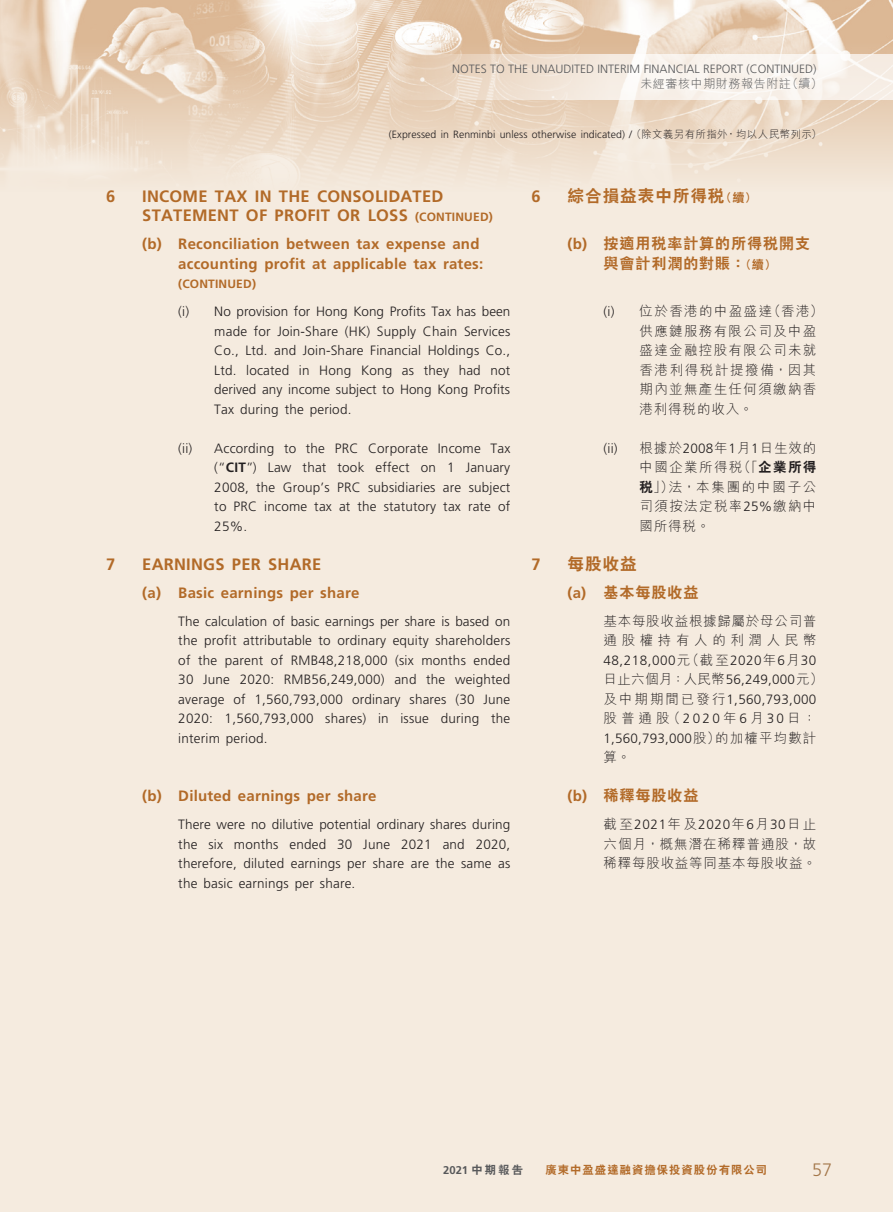
<style>
.page{position:relative;width:893px;height:1212px;background:#f5ebdf}
.page>*{position:absolute;margin:0;border:0;box-sizing:border-box;transform-origin:0 0}
.t1{font:300 18px "Frutiger LT Std";color:#a37649}
._03_H1{font:700 16.5px/19.5px "Frutiger LT Std";letter-spacing:.015em;color:#b26a28}
._03_H1-2{font:800 16.5px "C Hei 2 HK";letter-spacing:.065em;color:#b26a28}
._04___H2{font:700 15px/19.5px "Frutiger LT Std";letter-spacing:.015em;color:#b26a28;text-align:right}
._04___H2-2{font:800 15px/19.5px "C Hei 2 HK";letter-spacing:.065em;color:#b26a28;text-align:center}
._13_____P4{font:300 13.5px/19.5px "Frutiger LT Std";letter-spacing:.015em;color:#231f20;text-align:justify}
._09_______IN4{font:300 13.5px/19.5px "Frutiger LT Std";letter-spacing:.015em;color:#231f20;text-align:justify}
._13_____P4-2{font:300 13.5px/19.5px "M Hei HK";letter-spacing:.06em;color:#231f20}
._09_______IN4-2{font:300 13.5px/19.5px "M Hei HK";letter-spacing:.1em;color:#231f20}
.t2{font:300 12px "Frutiger LT Std";color:#57585a}
.t3{font:300 12px "M Hei HK";letter-spacing:.05em;color:#57585a}
._04___H2-3{font:700 12px "Frutiger LT Std";letter-spacing:.015em;color:#b26a28}
.t4{font:800 11.25px "C Hei 2 HK";letter-spacing:.1em;color:#b26a28}
.t5{font:700 11.25px "Frutiger LT Std";color:#57585a}
.t6{font:300 10.5px "Frutiger LT Std";letter-spacing:.005em;color:#231f20}
.s1{font-family:"M Hei HK"}
.s2{font-size:12px}
.s3{font-weight:700}
.s4{font-family:"Frutiger LT Std";font-weight:700}
.s5{font-family:"Frutiger LT Std"}
.s6{font-family:"C Hei 2 HK";font-weight:800}
</style>
<div class="page">
<img style="left:0;top:0;width:893px;height:174px">
<svg style="left:359px;top:54px;width:534px;height:45px"></svg>
<p class="t2" style="left:452px;top:62px;width:366px">NOTES TO THE UNAUDITED INTERIM FINANCIAL REPORT (CONTINUED)</p>
<p class="t3" style="left:640px;top:75px;width:184px">未經審核中期財務報告附註（續）</p>
<p class="t6" style="left:389px;top:128px;width:434px">(Expressed in Renminbi unless otherwise indicated) / <span class="s1">（除文義另有所指外，均以人民幣列示）</span></p>
<p class="_03_H1" style="left:106px;top:186px;width:11px">6</p>
<p class="_03_H1" style="left:142px;top:186px;width:352px">INCOME TAX IN THE CONSOLIDATED<br>STATEMENT OF PROFIT OR LOSS <span class="s2">(CONTINUED)</span></p>
<p class="_04___H2" style="left:142px;top:234px;width:342px">(b) Reconciliation between tax expense and accounting profit at applicable tax rates:</p>
<p class="_04___H2-3" style="left:178px;top:277px;width:79px">(CONTINUED)</p>
<p class="_09_______IN4" style="left:214px;top:302px;width:298px;text-indent:-36px">(i) No provision for Hong Kong Profits Tax has been made for Join-Share (HK) Supply Chain Services Co., Ltd. and Join-Share Financial Holdings Co., Ltd. located in Hong Kong as they had not derived any income subject to Hong Kong Profits Tax during the period.</p>
<p class="_09_______IN4" style="left:178px;top:439px;width:16px">(ii)</p>
<p class="_09_______IN4" style="left:214px;top:439px;width:298px">According to the PRC Corporate Income Tax (“<span class="s3">CIT</span>”) Law that took effect on 1 January 2008, the Group’s PRC subsidiaries are subject to PRC income tax at the statutory tax rate of 25%.</p>
<p class="_03_H1" style="left:106px;top:554px;width:11px">7</p>
<p class="_03_H1" style="left:142px;top:554px;width:181px">EARNINGS PER SHARE</p>
<p class="_04___H2" style="left:142px;top:583px;width:219px">(a) Basic earnings per share</p>
<p class="_13_____P4" style="left:178px;top:612px;width:334px">The calculation of basic earnings per share is based on the profit attributable to ordinary equity shareholders of the parent of RMB48,218,000 (six months ended 30 June 2020: RMB56,249,000) and the weighted average of 1,560,793,000 ordinary shares (30 June 2020: 1,560,793,000 shares) in issue during the interim period.</p>
<p class="_04___H2" style="left:142px;top:786px;width:236px">(b) Diluted earnings per share</p>
<p class="_13_____P4" style="left:178px;top:815px;width:333px">There were no dilutive potential ordinary shares during the six months ended 30 June 2021 and 2020, therefore, diluted earnings per share are the same as the basic earnings per share.</p>
<p class="_03_H1" style="left:531px;top:186px;width:11px">6</p>
<p class="_03_H1-2" style="left:567px;top:185px;width:190px">綜合損益表中所得稅<span class="s2">（續）</span></p>
<p class="_04___H2-2" style="left:567px;top:234px;width:244px"><span class="s4">(b)</span> 按適用稅率計算的所得稅開支與會計利潤的對賬：<span class="s2">（續）</span></p>
<p class="_09_______IN4-2" style="left:639px;top:301px;width:185px;text-indent:-36px"><span class="s5">(i)</span> 位於香港的中盈盛達（香港）供應鏈服務有限公司及中盈盛達金融控股有限公司未就香港利得稅計提撥備，因其期內並無產生任何須繳納香港利得稅的收入。</p>
<p class="_09_______IN4" style="left:603px;top:439px;width:16px">(ii)</p>
<p class="_09_______IN4-2" style="left:639px;top:438px;width:178px;text-align:justify">根據於<span class="s5">2008</span>年<span class="s5">1</span>月<span class="s5">1</span>日生效的中國企業所得稅（「<span class="s6">企業所得稅</span>」）法，本集團的中國子公司須按法定稅率<span class="s5">25%</span>繳納中國所得稅。</p>
<p class="_03_H1" style="left:531px;top:554px;width:11px">7</p>
<p class="_03_H1-2" style="left:567px;top:553px;width:71px">每股收益</p>
<p class="_04___H2-2" style="left:567px;top:583px;width:132px"><span class="s4">(a)</span> 基本每股收益</p>
<p class="_13_____P4-2" style="left:603px;top:611px;width:221px">基本每股收益根據歸屬於母公司普通股權持有人的利潤人民幣<br><span class="s5">48,218,000</span>元（截至<span class="s5">2020</span>年<span class="s5">6</span>月<span class="s5">30</span>日止六個月：人民幣<span class="s5">56,249,000</span>元）及中期期間已發行<span class="s5">1,560,793,000</span>股普通股（<span class="s5">2020</span>年<span class="s5">6</span>月<span class="s5">30</span>日：<br><span class="s5">1,560,793,000</span>股）的加權平均數計算。</p>
<p class="_04___H2-2" style="left:567px;top:786px;width:132px"><span class="s4">(b)</span> 稀釋每股收益</p>
<p class="_13_____P4-2" style="left:603px;top:814px;width:214px;text-align:justify">截至<span class="s5">2021</span>年及<span class="s5">2020</span>年<span class="s5">6</span>月<span class="s5">30</span>日止六個月，概無潛在稀釋普通股，故稀釋每股收益等同基本每股收益。</p>
<p class="t5" style="left:443px;top:1163px;width:81px">2021 <span class="s6">中期報告</span></p>
<p class="t4" style="left:545px;top:1162px;width:223px">廣東中盈盛達融資擔保投資股份有限公司</p>
<h1 class="t1" style="left:812px;top:1159px;width:21px">57</h1>
</div>
